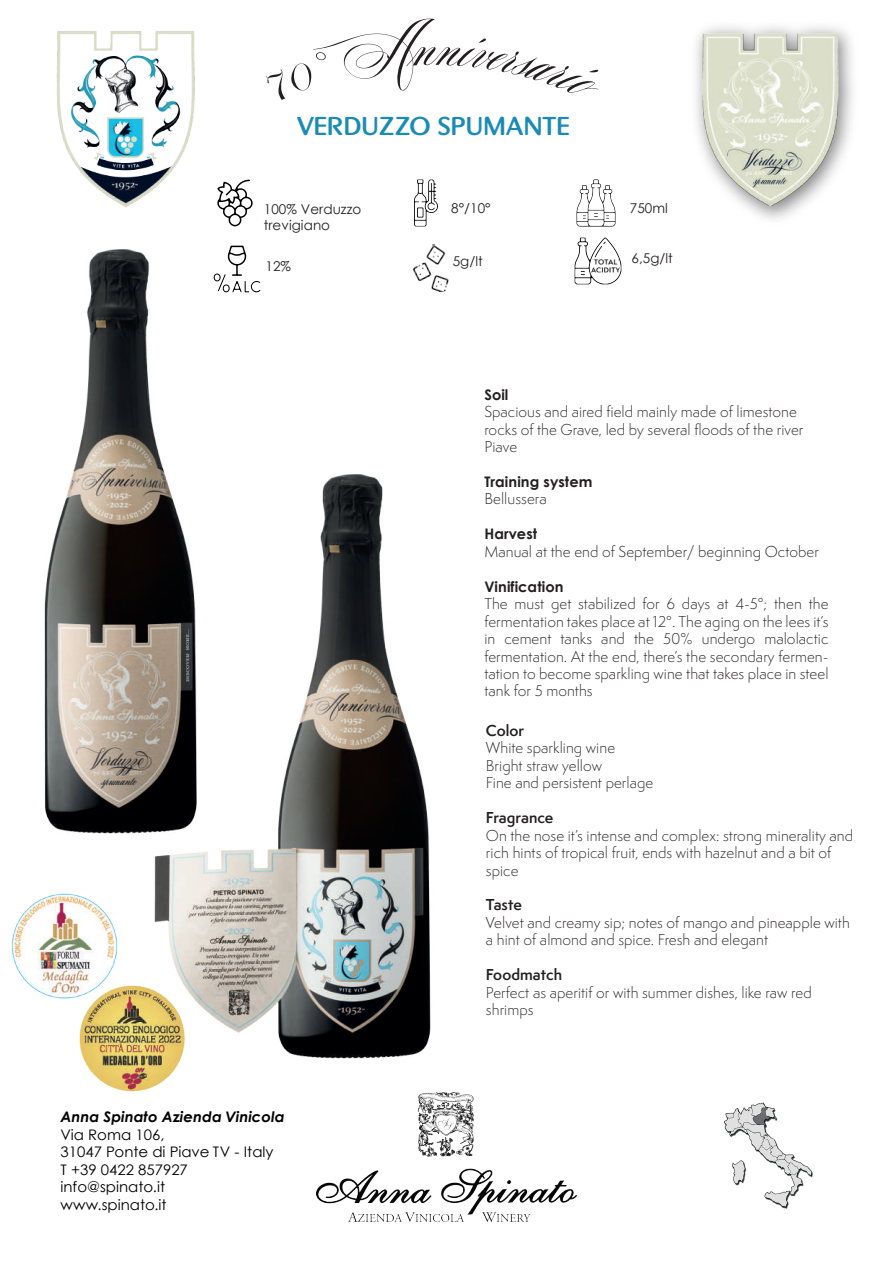
<style>
.page{position:relative;width:893px;height:1263px;background:#fff}
.page>*{position:absolute;margin:0;border:0;box-sizing:border-box;transform-origin:0 0}
.t1{font:500 27px "Pinot Grigio Modern";letter-spacing:.005em;color:#1a8bb4}
.t2{font:300 14.55px/17.4px "Semplicita Pro";letter-spacing:.005em;color:#231f20}
.t3{font:14.55px/17.4px "Century Gothic";color:#000001}
.t4{font:700 14.55px "Century Gothic";letter-spacing:.005em;color:#231f20}
.t5{font:600 14.55px "Semplicita Pro";letter-spacing:.005em;color:#231f20}
.t6{font:italic 700 14.55px "Century Gothic";color:#000001}
.t7{font:13.5px/16.2px "Century Gothic";letter-spacing:.005em;color:#231f20}
</style>
<div class="page">
<img style="left:413px;top:244px;width:36px;height:48px">
<img style="left:574px;top:238px;width:47px;height:47px">
<img style="left:414px;top:180px;width:24px;height:47px">
<img style="left:724px;top:1103px;width:89px;height:106px">
<img style="left:576px;top:180px;width:40px;height:47px">
<img style="left:316px;top:1146px;width:261px;height:76px">
<img style="left:56px;top:31px;width:139px;height:112px">
<img style="left:701px;top:33px;width:140px;height:173px">
<svg style="left:266px;top:19px;width:332px;height:81px"></svg>
<img style="left:44px;top:143px;width:217px;height:691px">
<img style="left:94px;top:368px;width:380px;height:778px">
<img style="left:11px;top:891px;width:110px;height:108px">
<img style="left:76px;top:982px;width:112px;height:111px">
<h1 class="t1" style="left:297px;top:113px;width:275px">VERDUZZO SPUMANTE</h1>
<p class="t7" style="left:264px;top:201px;width:99px">100% Verduzzo trevigiano</p>
<p class="t7" style="left:451px;top:200px;width:41px">8°/10°</p>
<p class="t7" style="left:630px;top:200px;width:40px">750ml</p>
<p class="t7" style="left:265px;top:258px;width:27px">12%</p>
<p class="t6" style="left:61px;top:1106px;width:226px">Anna Spinato Azienda Vinicola</p>
<p class="t3" style="left:61px;top:1125px;width:215px">Via Roma 106,<br>31047 Ponte di Piave TV - Italy<br>T +39 0422 857927 info@spinato.it www.spinato.it</p>
<p class="t7" style="left:453px;top:253px;width:32px">5g/lt</p>
<p class="t7" style="left:631px;top:250px;width:43px">6,5g/lt</p>
<p class="t4" style="left:484px;top:383px;width:26px">Soil</p>
<p class="t2" style="left:484px;top:403px;width:321px">Spacious and aired field mainly made of limestone rocks of the Grave, led by several floods of the river<br>Piave</p>
<p class="t4" style="left:484px;top:471px;width:110px">Training system</p>
<p class="t2" style="left:484px;top:490px;width:64px">Bellussera</p>
<p class="t4" style="left:484px;top:523px;width:54px">Harvest</p>
<p class="t2" style="left:484px;top:543px;width:336px">Manual at the end of September/ beginning October</p>
<p class="t4" style="left:484px;top:575px;width:81px">Vinification</p>
<p class="t2" style="left:484px;top:595px;width:346px;text-align:justify">The must get stabilized for 6 days at 4-5°; then the fermentation takes place at 12°. The aging on the lees it’s in cement tanks and the 50% undergo malolactic fermentation. At the end, there’s the secondary fermen&shy;tation to become sparkling wine that takes place in steel tank for 5 months</p>
<p class="t5" style="left:486px;top:720px;width:40px">Color</p>
<p class="t2" style="left:486px;top:739px;width:169px">White sparkling wine<br>Bright straw yellow<br>Fine and persistent perlage</p>
<p class="t5" style="left:486px;top:807px;width:69px">Fragrance</p>
<p class="t2" style="left:486px;top:826px;width:369px">On the nose it’s intense and complex: strong minerality and rich hints of tropical fruit, ends with hazelnut and a bit of spice</p>
<p class="t5" style="left:486px;top:894px;width:37px">Taste</p>
<p class="t2" style="left:486px;top:914px;width:365px">Velvet and creamy sip; notes of mango and pineapple with a hint of almond and spice. Fresh and elegant</p>
<p class="t5" style="left:486px;top:964px;width:78px">Foodmatch</p>
<p class="t2" style="left:486px;top:983px;width:327px">Perfect as aperitif or with summer dishes, like raw red shrimps</p>
</div>
